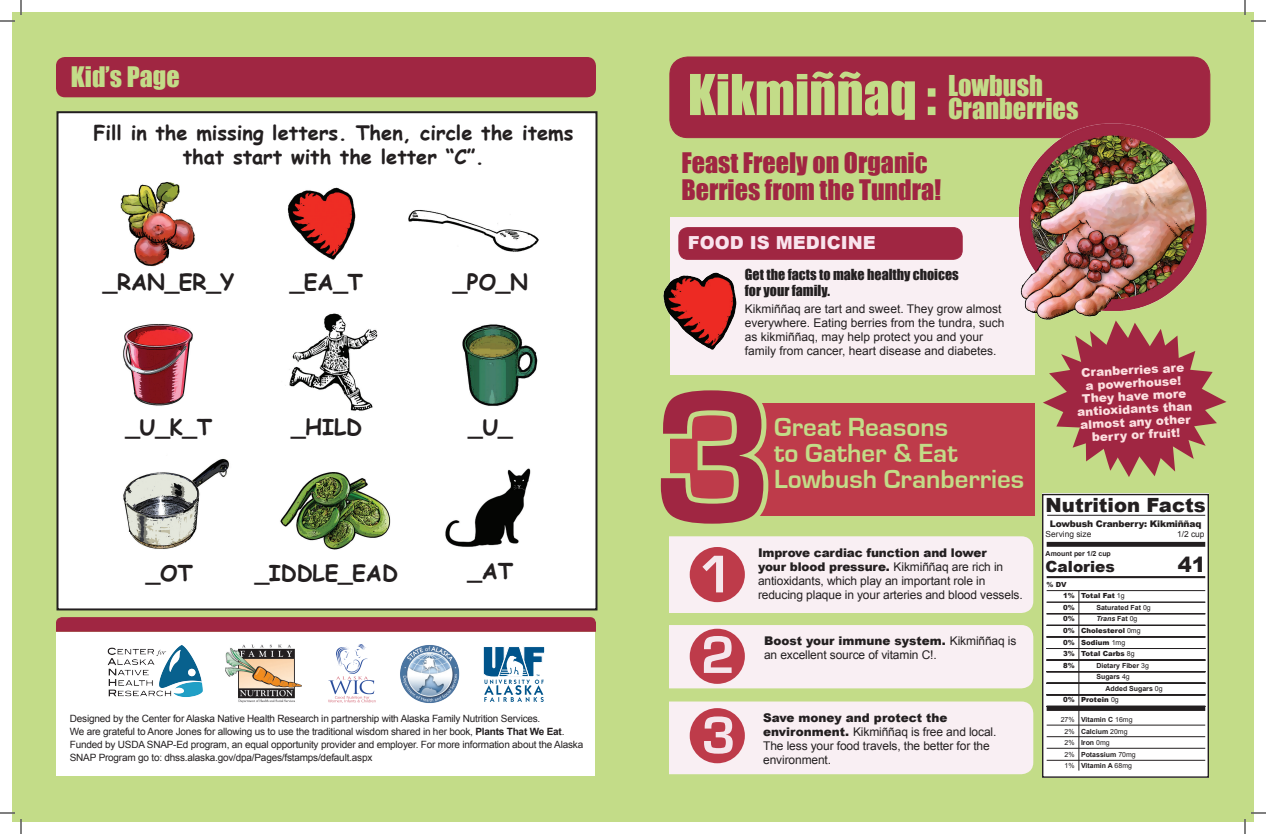
<style>
.page{position:relative;width:1266px;height:834px;background:#fff}
.page>*{position:absolute;margin:0;border:0;box-sizing:border-box;transform-origin:0 0}
.t1{font:700 196.8px "Eurostile";color:#a02642}
.t2{font:700 55px/80.5px "Eurostile";color:#f5e7ed;text-align:justify}
.t3{font:52px "Impact";color:#c3dc88}
.t4{font:700 27px/26px "Eurostile";color:#c3dc88}
.t5{font:26.4px/22.6px "Impact";color:#c3dc88}
.t6{font:26px/27px "Impact";color:#a02642}
.t7{font:26px "Impact";color:#c3dc88}
.t8{font:700 22px "Comic Sans MS";color:#231f20}
.t9{font:900 21px "Arial";color:#231f20}
.t10{font:700 20px/24px "Comic Sans MS";color:#231f20;text-align:center}
.t11{font:900 19.6px "Arial";color:#231f20}
.t12{font:900 18px "Arial";color:#f9e4ed}
.t13{font:900 15.4px "Arial";color:#231f20}
.t14{font:14px/16px "Impact";color:#231f20}
.t15{font:12px/14px "Arial";letter-spacing:-.01em;color:#231f20}
.t16{font:900 12px/13px "Arial";color:#fcdedf;text-align:center}
.t17{font:10px/13px "Arial";letter-spacing:-.02em;color:#231f20}
.t18{font:900 9.1px "Arial";letter-spacing:-.02em;color:#231f20}
.t19{font:8.4px "Arial";color:#231f20}
.t20{font:700 7px/11.5px "Arial";color:#231f20}
.t21{font:900 7px/11.5px "Arial";color:#231f20;text-align:justify}
.t22{font:7px/11.5px "Arial";color:#231f20;text-align:center}
.t23{font:italic 700 7px "Arial";color:#231f20}
.s1{font-weight:700}
.s2{font-weight:900}
.s3{font-weight:400}
.s4{font-style:normal}
.s5{font-weight:400;font-style:normal}
</style>
<div class="page">
<div style="left:12px;top:12px;width:1242px;height:810px;background:#c3dc88"></div>
<div style="left:1043px;top:495px;width:165px;height:282px;background:#fff"></div>
<div style="left:56px;top:632px;width:540px;height:144px;background:#fff"></div>
<div style="left:58px;top:112px;width:538px;height:497px;background:#fff"></div>
<div style="left:670px;top:218px;width:364px;height:157px;background:#f9eff3"></div>
<div style="left:669px;top:625px;width:364px;height:63px;background:#f9eff3"></div>
<div style="left:669px;top:702px;width:364px;height:72px;background:#f9eff3"></div>
<div style="left:670px;top:57px;width:540px;height:81px;background:#a02642;border-radius:18px"></div>
<div style="left:669px;top:56px;width:541px;height:82px;border:1px solid #a02642;border-radius:18px"></div>
<div style="left:679px;top:228px;width:283px;height:31px;background:#a02642;border-radius:9px"></div>
<div style="left:678px;top:227px;width:285px;height:33px;border:1px solid #a02642;border-radius:9px"></div>
<img style="left:663px;top:272px;width:74px;height:78px">
<div style="left:1042px;top:494px;width:167px;height:283px;border:1px solid #231f20"></div>
<hr style="left:1047px;top:515px;width:158px;height:1px;background:#231f20">
<div style="left:1047px;top:542px;width:158px;height:5px;background:#231f20"></div>
<hr style="left:1047px;top:576px;width:158px;height:2px;background:#231f20">
<hr style="left:1047px;top:590px;width:158px;height:1px;background:#231f20">
<hr style="left:1047px;top:602px;width:158px;height:1px;background:#231f20">
<hr style="left:1047px;top:614px;width:158px;height:1px;background:#231f20">
<hr style="left:1047px;top:625px;width:158px;height:1px;background:#231f20">
<hr style="left:1047px;top:637px;width:158px;height:1px;background:#231f20">
<hr style="left:1047px;top:648px;width:158px;height:1px;background:#231f20">
<hr style="left:1047px;top:660px;width:158px;height:1px;background:#231f20">
<hr style="left:1047px;top:671px;width:158px;height:1px;background:#231f20">
<hr style="left:1047px;top:683px;width:158px;height:1px;background:#231f20">
<hr style="left:1047px;top:695px;width:158px;height:1px;background:#231f20">
<div style="left:1047px;top:706px;width:158px;height:5px;background:#231f20"></div>
<hr style="left:1047px;top:725px;width:158px;height:1px;background:#231f20">
<hr style="left:1047px;top:736px;width:158px;height:1px;background:#231f20">
<hr style="left:1047px;top:748px;width:158px;height:1px;background:#231f20">
<hr style="left:1079px;top:591px;width:1px;height:180px;background:#231f20">
<hr style="left:1047px;top:760px;width:158px;height:1px;background:#231f20">
<div style="left:56px;top:57px;width:540px;height:40px;background:#a02642;border-radius:9px"></div>
<svg style="left:56px;top:617px;width:540px;height:15px;background:#a02a43"></svg>
<svg style="left:669px;top:403px;width:364px;height:210px"></svg>
<div style="left:690px;top:547px;width:55px;height:55px;background:#be3b4a;border-radius:50%"></div>
<div style="left:690px;top:629px;width:55px;height:55px;background:#be3b4a;border-radius:50%"></div>
<div style="left:690px;top:708px;width:55px;height:55px;background:#be3b4a;border-radius:50%"></div>
<img style="left:999px;top:122px;width:210px;height:213px">
<div style="left:56px;top:111px;width:542px;height:499px;border:2px solid #231f20"></div>
<svg style="left:1043px;top:321px;width:184px;height:156px"></svg>
<img style="left:120px;top:182px;width:419px;height:368px">
<img style="left:107px;top:645px;width:96px;height:52px">
<svg style="left:483px;top:647px;width:62px;height:55px"></svg>
<img style="left:328px;top:644px;width:48px;height:59px">
<img style="left:226px;top:645px;width:75px;height:58px">
<img style="left:400px;top:645px;width:60px;height:58px">
<svg style="left:0;top:0;width:22px;height:22px"></svg>
<svg style="left:0;top:812px;width:22px;height:22px"></svg>
<svg style="left:1244px;top:0;width:22px;height:22px"></svg>
<svg style="left:1244px;top:812px;width:22px;height:22px"></svg>
<p class="t7" style="left:71px;top:56px;width:110px">Kid’s Page</p>
<p class="t10" style="left:93px;top:120px;width:482px">Fill in the missing letters. Then, circle the items that start with the letter “C”.</p>
<p class="t8" style="left:103px;top:266px;width:133px">_RAN_ER_Y</p>
<p class="t8" style="left:290px;top:266px;width:74px">_EA_T</p>
<p class="t8" style="left:453px;top:266px;width:76px">_PO_N</p>
<p class="t8" style="left:126px;top:411px;width:88px">_U_K_T</p>
<p class="t8" style="left:291px;top:411px;width:72px">_HILD</p>
<p class="t8" style="left:469px;top:411px;width:45px">_U_</p>
<p class="t8" style="left:146px;top:557px;width:48px">_OT</p>
<p class="t8" style="left:468px;top:555px;width:47px">_AT</p>
<p class="t8" style="left:255px;top:557px;width:144px">_IDDLE_EAD</p>
<p class="t17" style="left:70px;top:712px;width:515px">Designed by the Center for Alaska Native Health Research in partnership with Alaska Family Nutrition Services.<br>We are grateful to Anore Jones for allowing us to use the traditional wisdom shared in her book, <span class="s1">Plants That We Eat</span>.<br>Funded by USDA SNAP-Ed program, an equal opportunity provider and employer. For more information about the Alaska SNAP Program go to: dhss.alaska.gov/dpa/Pages/fstamps/default.aspx</p>
<p class="t3" style="left:688px;top:54px;width:250px">Kikmiññaq :</p>
<p class="t5" style="left:948px;top:74px;width:132px">Lowbush<br>Cranberries</p>
<p class="t6" style="left:681px;top:148px;width:261px">Feast Freely on Organic<br>Berries from the Tundra!</p>
<p class="t12" style="left:688px;top:230px;width:189px">FOOD IS MEDICINE</p>
<p class="t14" style="left:745px;top:266px;width:215px">Get the facts to make healthy choices for your family.</p>
<p class="t15" style="left:745px;top:302px;width:261px">Kikmiññaq are tart and sweet. They grow almost everywhere. Eating berries from the tundra, such as kikmiññaq, may help protect you and your family from cancer, heart disease and diabetes.</p>
<p class="t1" style="left:652px;top:351px;width:125px">3</p>
<p class="t4" style="left:774px;top:415px;width:251px">Great Reasons<br>to Gather &amp; Eat<br>Lowbush Cranberries</p>
<p class="t2" style="left:699px;top:535px;width:39px">1<br>2<br>3</p>
<p class="t15" style="left:758px;top:545px;width:266px"><span class="s2">Improve cardiac function and lower<br>your blood pressure.</span> Kikmiññaq are rich in antioxidants, which play an important role in reducing plaque in your arteries and blood vessels.</p>
<p class="t15" style="left:764px;top:634px;width:254px"><span class="s2">Boost your immune system.</span> Kikmiññaq is an excellent source of vitamin C!.</p>
<p class="t15" style="left:763px;top:711px;width:235px"><span class="s2">Save money and protect the environment.</span> Kikmiññaq is free and local.<br>The less your food travels, the better for the environment.</p>
<p class="t16" style="left:1075px;top:366px;width:116px;rotate:-3deg">Cranberries are<br>a powerhouse!<br>They have more antioxidants than almost any other berry or fruit!</p>
<p class="t11" style="left:1046px;top:491px;width:162px">Nutrition Facts</p>
<p class="t18" style="left:1050px;top:517px;width:153px">Lowbush Cranberry: Kikmiññaq</p>
<p class="t19" style="left:1046px;top:529px;width:47px">Serving size</p>
<p class="t19" style="left:1177px;top:529px;width:29px">1/2 cup</p>
<p class="t20" style="left:1046px;top:548px;width:67px">Amount per 1/2 cup</p>
<p class="t13" style="left:1046px;top:556px;width:71px">Calories</p>
<p class="t9" style="left:1178px;top:549px;width:29px">41</p>
<p class="t21" style="left:1081px;top:590px;width:45px">Total Fat <span class="s3">1g</span></p>
<p class="t20" style="left:1096px;top:602px;width:56px">Saturated Fat <span class="s3">0g</span></p>
<p class="t23" style="left:1096px;top:615px;width:43px">Trans <span class="s4">Fat</span> <span class="s5">0g</span></p>
<p class="t21" style="left:1081px;top:625px;width:61px">Cholesterol <span class="s3">0mg</span></p>
<p class="t21" style="left:1081px;top:636px;width:46px">Sodium <span class="s3">1mg</span></p>
<p class="t21" style="left:1081px;top:648px;width:55px">Total Carbs <span class="s3">8g</span></p>
<p class="t20" style="left:1096px;top:659px;width:54px">Dietary Fiber <span class="s3">3g</span></p>
<p class="t20" style="left:1096px;top:671px;width:35px">Sugars <span class="s3">4g</span></p>
<p class="t20" style="left:1106px;top:682px;width:59px">Added Sugars <span class="s3">0g</span></p>
<p class="t21" style="left:1081px;top:694px;width:39px">Protein <span class="s3">0g</span></p>
<p class="t20" style="left:1081px;top:714px;width:56px">Vitamin C <span class="s3">16mg<br></span>Calcium <span class="s3">20mg<br></span>Iron <span class="s3">0mg<br></span>Potassium <span class="s3">70mg<br></span>Vitamin A <span class="s3">68mg</span></p>
<p class="t21" style="left:1047px;top:578px;width:21px">% DV</p>
<p class="t21" style="left:1063px;top:590px;width:13px">1% 0% 0% 0% 0% 3% 8%</p>
<p class="t21" style="left:1063px;top:694px;width:13px">0%</p>
<p class="t22" style="left:1061px;top:714px;width:15px">27%<br>2%<br>2%<br>2%<br>1%</p>
</div>
